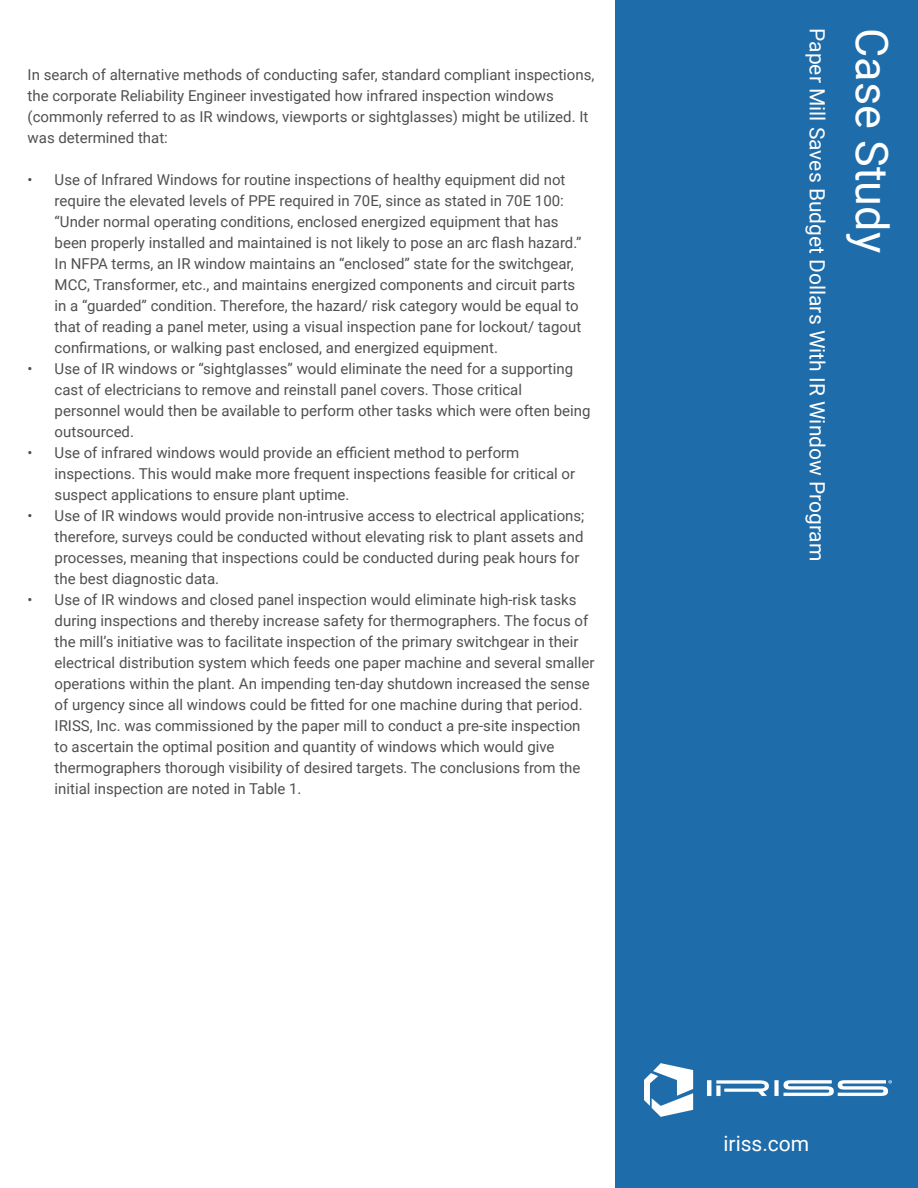
<style>
.page{position:relative;width:918px;height:1188px;background:#fff}
.page>*{position:absolute;margin:0;border:0;box-sizing:border-box;transform-origin:0 0}
.t1{font:45px "Roboto";color:#fff}
.t2{font:21px "Roboto";color:#fff}
.Body_Text_10pt{font:15px/21px "Roboto";color:#4f5050}
</style>
<div class="page">
<div style="left:615px;top:0;width:303px;height:1188px;background:#1e6ca9"></div>
<svg style="left:644px;top:1063px;width:248px;height:54px"></svg>
<p class="Body_Text_10pt" style="left:28px;top:64px;width:568px">In search of alternative methods of conducting safer, standard compliant inspections, the corporate Reliability Engineer investigated how infrared inspection windows (commonly referred to as IR windows, viewports or sightglasses) might be utilized. It was determined that:</p>
<p class="Body_Text_10pt" style="left:55px;top:169px;width:528px;text-indent:-27px">• Use of Infrared Windows for routine inspections of healthy equipment did not require the elevated levels of PPE required in 70E, since as stated in 70E 100: “Under normal operating conditions, enclosed energized equipment that has been properly installed and maintained is not likely to pose an arc flash hazard.” In NFPA terms, an IR window maintains an “enclosed” state for the switchgear, MCC, Transformer, etc., and maintains energized components and circuit parts in a “guarded” condition. Therefore, the hazard/ risk category would be equal to that of reading a panel meter, using a visual inspection pane for lockout/ tagout confirmations, or walking past enclosed, and energized equipment.</p>
<p class="Body_Text_10pt" style="left:55px;top:358px;width:537px;text-indent:-27px">• Use of IR windows or “sightglasses” would eliminate the need for a supporting cast of electricians to remove and reinstall panel covers. Those critical personnel would then be available to perform other tasks which were often being outsourced.</p>
<p class="Body_Text_10pt" style="left:55px;top:442px;width:522px;text-indent:-27px">• Use of infrared windows would provide an efficient method to perform inspections. This would make more frequent inspections feasible for critical or suspect applications to ensure plant uptime.</p>
<p class="Body_Text_10pt" style="left:55px;top:505px;width:531px;text-indent:-27px">• Use of IR windows would provide non-intrusive access to electrical applications; therefore, surveys could be conducted without elevating risk to plant assets and processes, meaning that inspections could be conducted during peak hours for the best diagnostic data.</p>
<p class="Body_Text_10pt" style="left:55px;top:589px;width:541px;text-indent:-27px">• Use of IR windows and closed panel inspection would eliminate high-risk tasks during inspections and thereby increase safety for thermographers. The focus of the mill’s initiative was to facilitate inspection of the primary switchgear in their electrical distribution system which feeds one paper machine and several smaller operations within the plant. An impending ten-day shutdown increased the sense of urgency since all windows could be fitted for one machine during that period.<br>IRISS, Inc. was commissioned by the paper mill to conduct a pre-site inspection to ascertain the optimal position and quantity of windows which would give thermographers thorough visibility of desired targets. The conclusions from the initial inspection are noted in Table 1.</p>
<h2 class="t2" style="left:832px;top:28px;width:535px;rotate:90deg">Paper Mill Saves Budget Dollars With IR Window Program</h2>
<h1 class="t1" style="left:904px;top:28px;width:226px;rotate:90deg">Case Study</h1>
<h2 class="t2" style="left:821px;top:60px;width:175px;rotate:90deg">Electrical Cabinets</h2>
<h2 class="t2" style="left:723px;top:1129px;width:87px">iriss.com</h2>
</div>
